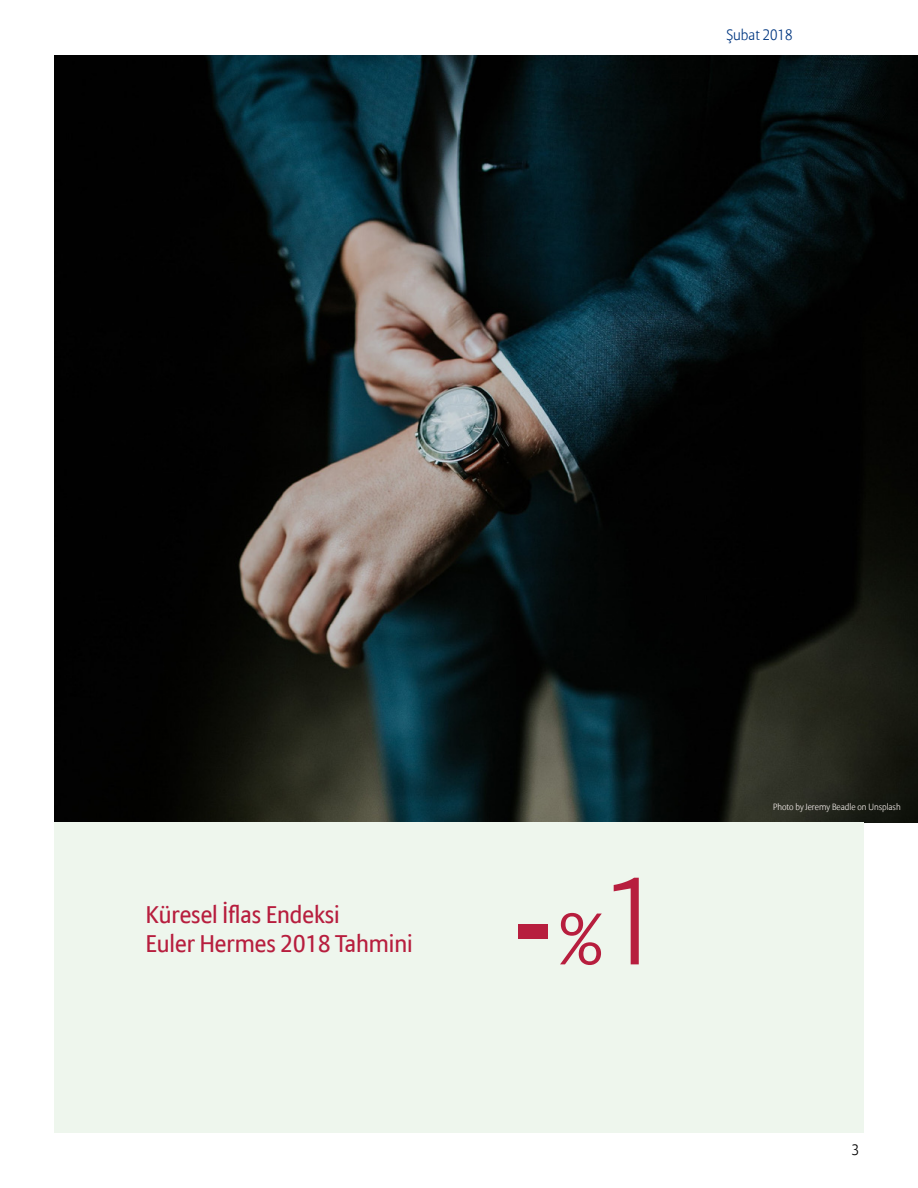
<style>
.page{position:relative;width:918px;height:1188px;background:#fff}
.page>*{position:absolute;margin:0;border:0;box-sizing:border-box;transform-origin:0 0}
.t1{font:123px "Allianz Sans Bold OZC";color:#b71e3e}
.t2{font:24px/28.5px "Allianz Sans Reg OZC";color:#b71e3e}
.t3{font:15px "Allianz Sans Light OZC";color:#003781}
.t4{font:15px "Allianz Sans Light OZC";color:#000}
.t5{font:9px "Allianz Sans Light OZC";color:#f8f1ee}
.s1{font-family:"Allianz Sans Light OZC";font-size:72px}
.s2{font-family:"Allianz Sans Light OZC"}
</style>
<div class="page">
<img style="left:55px;top:56px;width:863px;height:767px">
<div style="left:54px;top:823px;width:809px;height:310px;background:#eef6ed"></div>
<p class="t3" style="left:726px;top:26px;width:68px">Şubat 2018</p>
<p class="t2" style="left:146px;top:902px;width:268px">Küresel İflas Endeksi<br>Euler Hermes 2018 Tahmini</p>
<h1 class="t1" style="left:513px;top:843px;width:152px">-<span class="s1">%</span><span class="s2">1</span></h1>
<p class="t5" style="left:773px;top:801px;width:129px">Photo by Jeremy Beadle on Unsplash</p>
<p class="t4" style="left:852px;top:1141px;width:9px">3</p>
</div>
